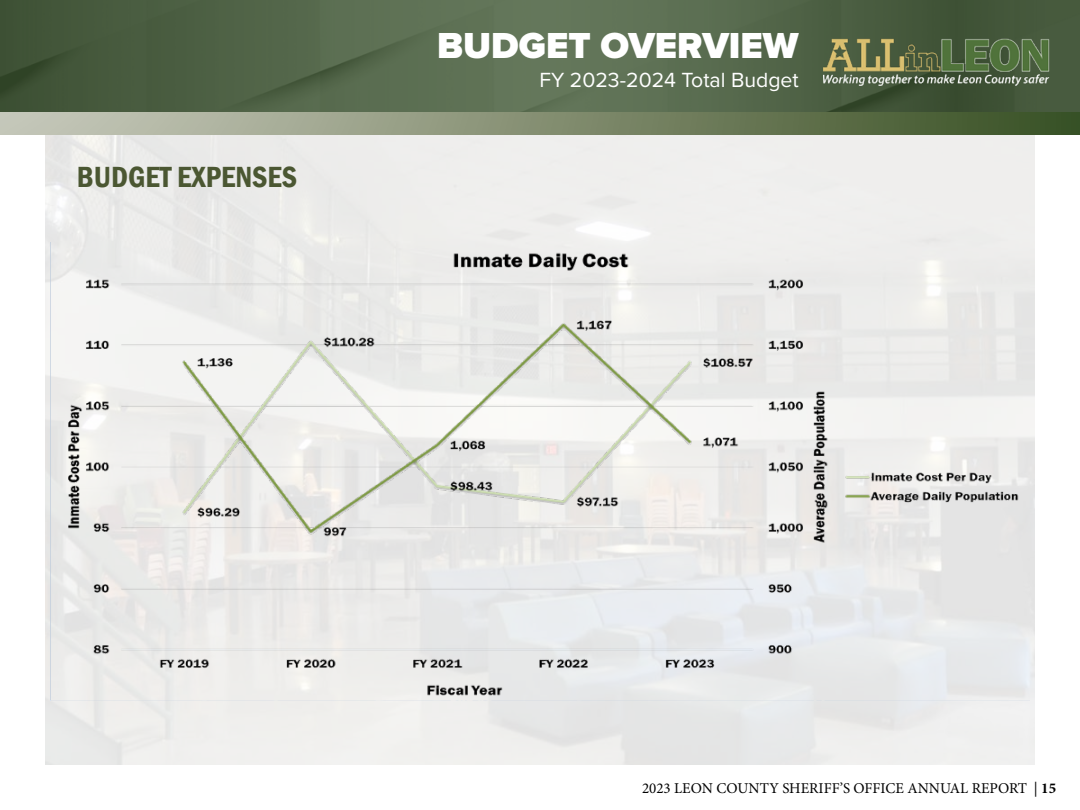
<style>
.page{position:relative;width:1080px;height:810px;background:#fff}
.page>*{position:absolute;margin:0;border:0;box-sizing:border-box;transform-origin:0 0}
.t1{font:900 37.5px "Proxima Nova";color:#fff}
.t2{font:600 condensed 30px "Franklin Gothic";color:#4b5732}
.t3{font:21.25px "Proxima Nova";color:#fff}
.t4{font:15px "Minion Pro";color:#000}
.s1{font-weight:700}
</style>
<div class="page">
<svg style="left:0;top:0;width:1080px;height:112px;background:#516448"></svg>
<div style="left:0;top:112px;width:1080px;height:23px;background:linear-gradient(to right,#cccdc0,#395024)"></div>
<img style="left:823px;top:32px;width:233px;height:53px">
<img style="left:51px;top:243px;width:978px;height:458px">
<h2 class="t2" style="left:77px;top:157px;width:222px">BUDGET EXPENSES</h2>
<h1 class="t1" style="left:437px;top:18px;width:363px">BUDGET OVERVIEW</h1>
<h3 class="t3" style="left:540px;top:64px;width:261px">FY 2023-2024 Total Budget</h3>
<p class="t4" style="left:642px;top:778px;width:416px">2023 LEON COUNTY SHERIFF’S OFFICE ANNUAL REPORT | <span class="s1">15</span></p>
</div>
